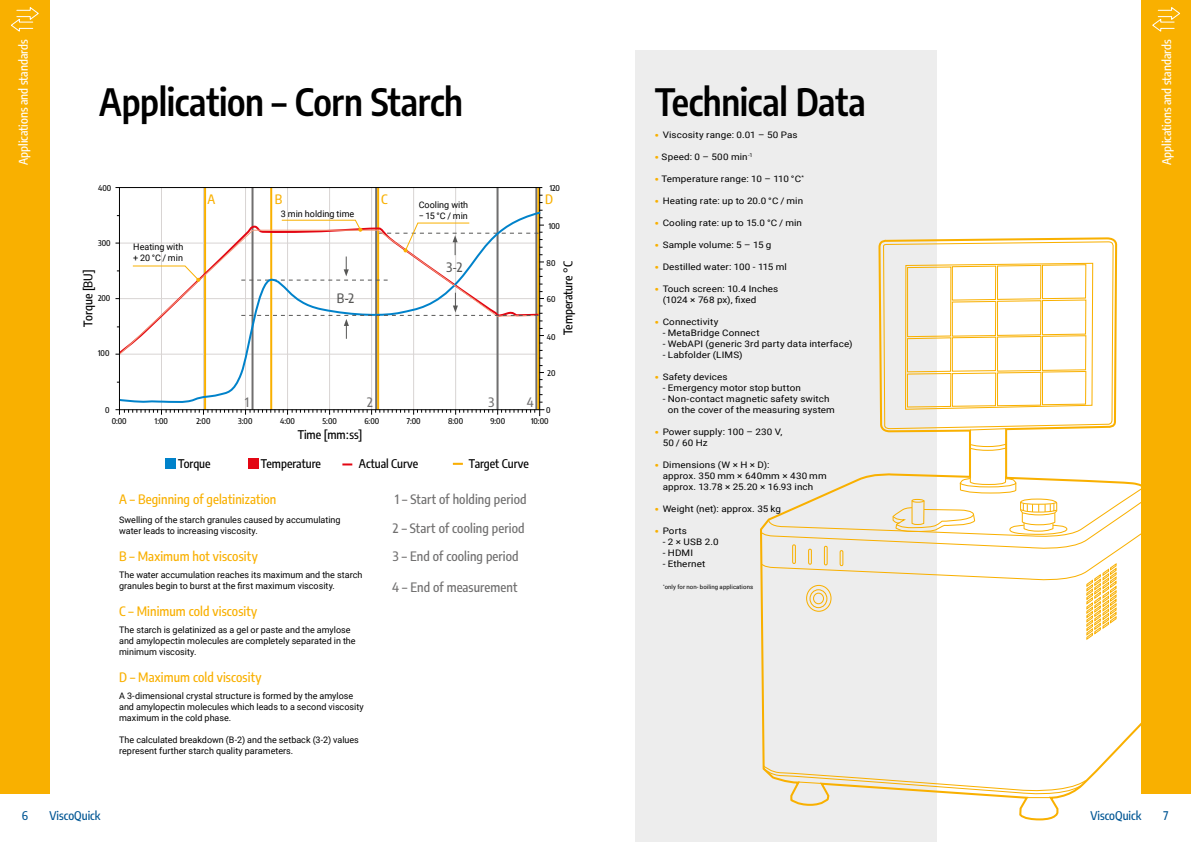
<style>
.page{position:relative;width:1191px;height:842px;background:#fff}
.page>*{position:absolute;margin:0;border:0;box-sizing:border-box;transform-origin:0 0}
.t1{font:600 37px "Encode Sans Condensed";letter-spacing:-.01em;color:#000}
.t2{font:500 13px "Encode Sans Condensed";letter-spacing:.01em;color:#f9b000}
.t3{font:500 13px/27.8px "Encode Sans Condensed";letter-spacing:.005em;color:#706f6f}
.t4{font:500 13px "Encode Sans Condensed";color:#575756}
.t5{font:500 12px "Encode Sans Condensed";color:#000}
.t6{font:500 12px "Encode Sans Condensed";color:#fff}
.t7{font:500 12px "Encode Sans Condensed";color:#005694}
.t8{font:9px/11px "Roboto";letter-spacing:.005em;color:#000}
.t9{font:9px/11px "Roboto";letter-spacing:.005em;color:#000;scale:1.1 1}
.t10{font:500 8px "Encode Sans Condensed";color:#000}
.t11{font:6px "Roboto";letter-spacing:.015em;color:#000}
.s1{font-size:13px;color:#f9b000}
</style>
<div class="page">
<div style="left:0;top:0;width:50px;height:794px;background:#f9b000"></div>
<div style="left:1141px;top:0;width:50px;height:794px;background:#f9b000"></div>
<div style="left:635px;top:50px;width:301px;height:792px;background:#ededed"></div>
<svg style="left:762px;top:236px;width:379px;height:586px"></svg>
<svg style="left:882px;top:241px;width:232px;height:501px"></svg>
<svg style="left:969px;top:428px;width:38px;height:3px"></svg>
<svg style="left:969px;top:443px;width:38px;height:8px"></svg>
<svg style="left:760px;top:475px;width:381px;height:248px"></svg>
<div style="left:806px;top:585px;width:25px;height:27px;border:1px solid #f9b000;border-radius:50%"></div>
<div style="left:809px;top:589px;width:18px;height:19px;border:1px solid #f9b000;border-radius:50%"></div>
<div style="left:813px;top:593px;width:11px;height:11px;border:1px solid #f9b000;border-radius:50%"></div>
<svg style="left:762px;top:765px;width:325px;height:33px"></svg>
<svg style="left:904px;top:262px;width:189px;height:148px"></svg>
<hr style="left:161px;top:187px;width:1px;height:223px;background:#d8d4d3">
<hr style="left:203px;top:187px;width:1px;height:223px;background:#d8d4d3">
<hr style="left:245px;top:187px;width:1px;height:223px;background:#d8d4d3">
<hr style="left:287px;top:187px;width:1px;height:223px;background:#d8d4d3">
<hr style="left:329px;top:187px;width:1px;height:223px;background:#d8d4d3">
<hr style="left:371px;top:187px;width:1px;height:223px;background:#d8d4d3">
<hr style="left:413px;top:187px;width:1px;height:223px;background:#d8d4d3">
<hr style="left:455px;top:187px;width:1px;height:223px;background:#d8d4d3">
<hr style="left:204px;top:187px;width:2px;height:223px;background:#f9b000">
<hr style="left:251px;top:187px;width:2px;height:223px;background:#706f6f">
<hr style="left:375px;top:187px;width:2px;height:223px;background:#706f6f">
<hr style="left:496px;top:187px;width:2px;height:223px;background:#706f6f">
<hr style="left:535px;top:187px;width:2px;height:223px;background:#706f6f">
<hr style="left:270px;top:187px;width:2px;height:223px;background:#f9b000">
<hr style="left:377px;top:187px;width:2px;height:223px;background:#f9b000">
<hr style="left:537px;top:187px;width:2px;height:223px;background:#f9b000">
<div style="left:165px;top:458px;width:10px;height:10px;background:#0082ca"></div>
<div style="left:248px;top:458px;width:10px;height:10px;background:#e30613"></div>
<svg style="left:124px;top:410px;width:411px;height:5px"></svg>
<hr style="left:539px;top:187px;width:1px;height:229px;background:#000">
<hr style="left:115px;top:409px;width:429px;height:1px;background:#000">
<hr style="left:115px;top:187px;width:427px;height:1px;background:#000">
<svg style="left:11px;top:7px;width:28px;height:25px"></svg>
<svg style="left:1152px;top:7px;width:28px;height:25px"></svg>
<svg style="left:117px;top:210px;width:425px;height:194px"></svg>
<svg style="left:118px;top:229px;width:421px;height:127px"></svg>
<hr style="left:119px;top:187px;width:1px;height:228px;background:#000">
<svg style="left:342px;top:463px;width:10px;height:2px"></svg>
<svg style="left:132px;top:265px;width:68px;height:17px"></svg>
<svg style="left:241px;top:217px;width:303px;height:68px"></svg>
<svg style="left:241px;top:291px;width:303px;height:53px"></svg>
<svg style="left:453px;top:463px;width:10px;height:2px"></svg>
<h3 class="t6" style="left:15px;top:165px;width:127px;rotate:-90deg">Applications and standards</h3>
<h3 class="t6" style="left:1158px;top:165px;width:127px;rotate:-90deg">Applications and standards</h3>
<h1 class="t1" style="left:99px;top:75px;width:365px">Application – Corn Starch</h1>
<h1 class="t1" style="left:655px;top:75px;width:212px">Technical Data</h1>
<p class="t9" style="left:654px;top:129px;width:132px"><span class="s1">•</span> Viscosity range: 0.01 – 50 Pas</p>
<p class="t9" style="left:654px;top:151px;width:91px"><span class="s1">•</span> Speed: 0 – 500 min<sup>-1</sup></p>
<p class="t9" style="left:654px;top:173px;width:137px"><span class="s1">•</span> Temperature range: 10 – 110 °C<sup>*</sup></p>
<p class="t9" style="left:654px;top:195px;width:137px"><span class="s1">•</span> Heating rate: up to 20.0 °C / min</p>
<p class="t9" style="left:654px;top:217px;width:136px"><span class="s1">•</span> Cooling rate: up to 15.0 °C / min</p>
<p class="t9" style="left:654px;top:239px;width:108px"><span class="s1">•</span> Sample volume: 5 – 15 g</p>
<p class="t9" style="left:654px;top:261px;width:122px"><span class="s1">•</span> Destilled water: 100 - 115 ml</p>
<p class="t9" style="left:662px;top:283px;width:107px;text-indent:-8px"><span class="s1">•</span> Touch screen: 10.4 Inches (1024 × 768 px), fixed</p>
<p class="t9" style="left:654px;top:316px;width:60px"><span class="s1">•</span> Connectivity</p>
<p class="t9" style="left:662px;top:327px;width:90px">- MetaBridge Connect</p>
<p class="t9" style="left:662px;top:338px;width:174px">- WebAPI (generic 3rd party data interface)</p>
<p class="t9" style="left:662px;top:349px;width:74px">- Labfolder (LIMS)</p>
<p class="t9" style="left:654px;top:371px;width:68px"><span class="s1">•</span> Safety devices</p>
<p class="t9" style="left:662px;top:382px;width:127px">- Emergency motor stop button</p>
<p class="t9" style="left:662px;top:393px;width:158px;text-align:center">- Non-contact magnetic safety switch on the cover of the measuring system</p>
<p class="t9" style="left:662px;top:426px;width:110px;text-indent:-8px"><span class="s1">•</span> Power supply: 100 – 230 V,<br>50 / 60 Hz</p>
<p class="t9" style="left:662px;top:459px;width:151px;text-indent:-8px"><span class="s1">•</span> Dimensions (W × H × D):<br>approx. 350 mm × 640mm × 430 mm approx. 13.78 × 25.20 × 16.93 inch</p>
<p class="t9" style="left:654px;top:503px;width:117px"><span class="s1">•</span> Weight (net): approx. 35 kg</p>
<p class="t9" style="left:654px;top:525px;width:31px"><span class="s1">•</span> Ports</p>
<p class="t9" style="left:662px;top:536px;width:52px">- 2 × USB 2.0</p>
<p class="t9" style="left:662px;top:547px;width:29px">- HDMI</p>
<p class="t9" style="left:662px;top:558px;width:40px">- Ethernet</p>
<p class="t10" style="left:98px;top:182px;width:15px">400</p>
<p class="t10" style="left:549px;top:182px;width:12px">120</p>
<p class="t10" style="left:548px;top:220px;width:13px">100</p>
<p class="t10" style="left:546px;top:257px;width:10px">80</p>
<p class="t10" style="left:547px;top:294px;width:10px">60</p>
<p class="t10" style="left:547px;top:331px;width:10px">40</p>
<p class="t10" style="left:547px;top:368px;width:9px">20</p>
<p class="t10" style="left:546px;top:405px;width:6px">0</p>
<h2 class="t2" style="left:275px;top:190px;width:9px">B</h2>
<h2 class="t2" style="left:381px;top:190px;width:8px">C</h2>
<h2 class="t2" style="left:545px;top:190px;width:9px">D</h2>
<h2 class="t2" style="left:207px;top:190px;width:9px">A</h2>
<p class="t8" style="left:281px;top:208px;width:75px">3 min holding time</p>
<p class="t8" style="left:419px;top:199px;width:51px">Cooling with − 15 °C / min</p>
<p class="t10" style="left:98px;top:238px;width:14px">300</p>
<p class="t8" style="left:133px;top:241px;width:52px">Heating with + 20 °C / min</p>
<h3 class="t5" style="left:559px;top:335px;width:76px;rotate:-90deg">Temperature °C</h3>
<h2 class="t4" style="left:446px;top:258px;width:17px">3-2</h2>
<h3 class="t5" style="left:80px;top:327px;width:58px;rotate:-90deg">Torque [BU]</h3>
<h2 class="t4" style="left:337px;top:288px;width:19px">B-2</h2>
<p class="t10" style="left:98px;top:293px;width:14px">200</p>
<p class="t10" style="left:98px;top:348px;width:13px">100</p>
<h2 class="t3" style="left:245px;top:387px;width:6px">1</h2>
<h2 class="t3" style="left:367px;top:387px;width:7px">2</h2>
<h2 class="t3" style="left:488px;top:387px;width:7px">3</h2>
<h2 class="t3" style="left:527px;top:387px;width:8px">4</h2>
<p class="t10" style="left:105px;top:404px;width:6px">0</p>
<p class="t10" style="left:112px;top:415px;width:17px">0:00</p>
<p class="t10" style="left:155px;top:415px;width:15px">1:00</p>
<p class="t10" style="left:196px;top:415px;width:16px">2:00</p>
<p class="t10" style="left:238px;top:415px;width:16px">3:00</p>
<p class="t10" style="left:280px;top:415px;width:16px">4:00</p>
<p class="t10" style="left:323px;top:415px;width:16px">5:00</p>
<p class="t10" style="left:364px;top:415px;width:16px">6:00</p>
<p class="t10" style="left:407px;top:415px;width:15px">7:00</p>
<p class="t10" style="left:448px;top:415px;width:17px">8:00</p>
<p class="t10" style="left:490px;top:415px;width:16px">9:00</p>
<p class="t10" style="left:531px;top:415px;width:19px">10:00</p>
<h3 class="t5" style="left:298px;top:426px;width:66px">Time [mm : ss]</h3>
<h3 class="t5" style="left:359px;top:455px;width:61px">Actual Curve</h3>
<h3 class="t5" style="left:469px;top:455px;width:61px">Target Curve</h3>
<h3 class="t5" style="left:178px;top:455px;width:34px">Torque</h3>
<h3 class="t5" style="left:261px;top:455px;width:62px">Temperature</h3>
<h2 class="t2" style="left:119px;top:490px;width:159px">A – Beginning of gelatinization</h2>
<p class="t8" style="left:119px;top:514px;width:223px">Swelling of the starch granules caused by accumulating water leads to increasing viscosity.</p>
<h2 class="t2" style="left:119px;top:547px;width:140px">B – Maximum hot viscosity</h2>
<p class="t8" style="left:119px;top:569px;width:245px">The water accumulation reaches its maximum and the starch granules begin to burst at the first maximum viscosity.</p>
<h2 class="t2" style="left:119px;top:602px;width:140px">C – Minimum cold viscosity</h2>
<p class="t8" style="left:119px;top:624px;width:238px">The starch is gelatinized as a gel or paste and the amylose and amylopectin molecules are completely separated in the minimum viscosity.</p>
<h2 class="t2" style="left:119px;top:668px;width:144px">D – Maximum cold viscosity</h2>
<p class="t8" style="left:119px;top:690px;width:246px">A 3-dimensional crystal structure is formed by the amylose and amylopectin molecules which leads to a second viscosity maximum in the cold phase.</p>
<p class="t8" style="left:119px;top:734px;width:241px">The calculated breakdown (B-2) and the setback (3-2) values represent further starch quality parameters.</p>
<h2 class="t3" style="left:395px;top:484px;width:133px">1 – Start of holding period</h2>
<h2 class="t3" style="left:393px;top:513px;width:133px">2 – Start of cooling period<br>3 – End of cooling period</h2>
<h2 class="t3" style="left:392px;top:572px;width:127px">4 – End of measurement</h2>
<p class="t11" style="left:663px;top:583px;width:91px"><sup>*</sup>only for non- boiling applications</p>
<h3 class="t7" style="left:22px;top:807px;width:8px">6</h3>
<h3 class="t7" style="left:50px;top:807px;width:52px">ViscoQuick</h3>
<h3 class="t7" style="left:1090px;top:807px;width:52px">ViscoQuick</h3>
<h3 class="t7" style="left:1163px;top:807px;width:7px">7</h3>
</div>
